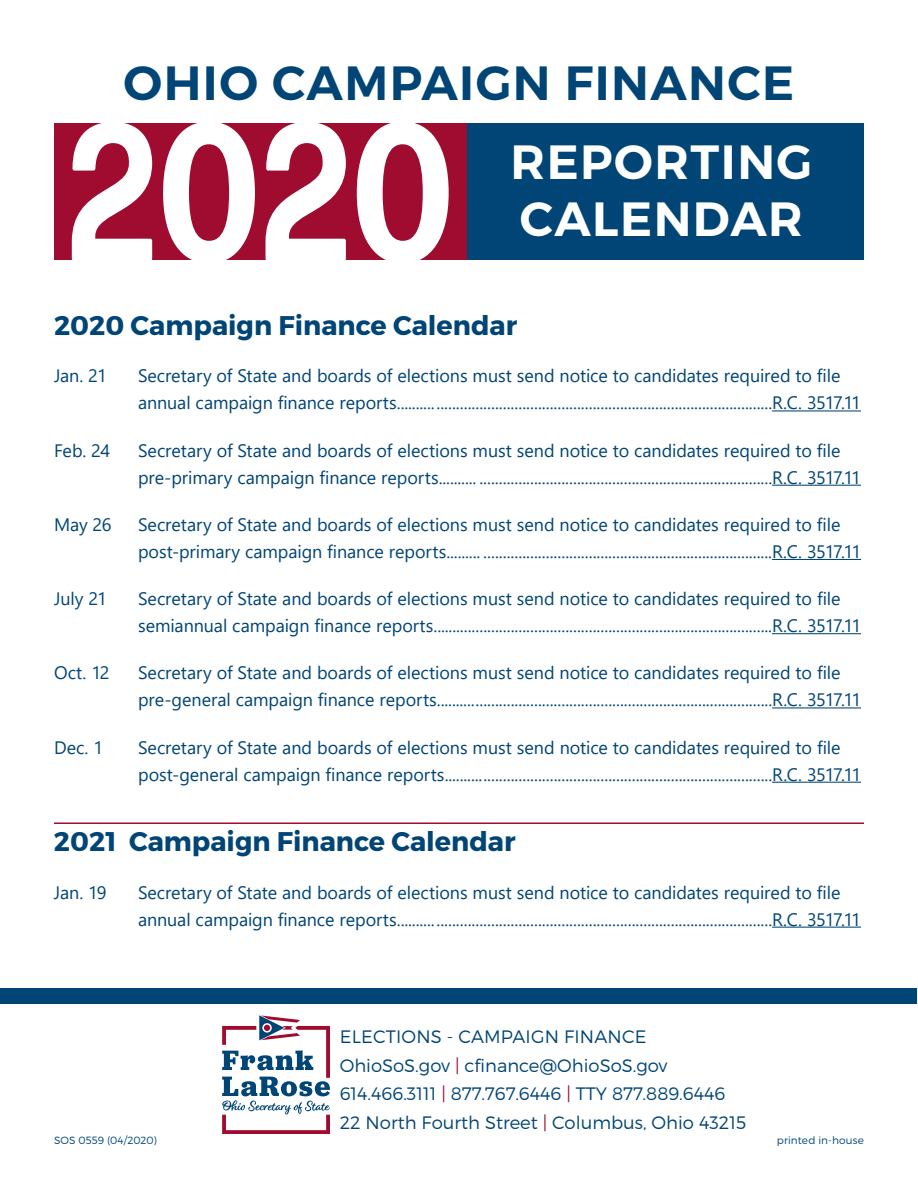
<style>
.page{position:relative;width:918px;height:1188px;background:#fff}
.page>*{position:absolute;margin:0;border:0;box-sizing:border-box;transform-origin:0 0}
.t1{font:700 194.7px "Forma DJR Deck";color:#fff;scale:.85 1}
.t2{font:600 48px "Montserrat";letter-spacing:.03em;color:#004576}
.t3{font:600 48px/57.6px "Montserrat";letter-spacing:.03em;color:#fff}
.t4{font:700 27px "Montserrat";color:#004576}
.t5{font:18px/27px "Segoe UI";letter-spacing:-.005em;color:#004576}
.t6{font:300 18px/28.5px "Montserrat";color:#004576}
.t7{font:300 10.5px "Montserrat";letter-spacing:.01em;color:#004576}
.s1{color:#a00c30}
</style>
<div class="page">
<hr style="left:772px;top:410px;width:89px;height:1px;background:#004576">
<hr style="left:772px;top:485px;width:89px;height:1px;background:#004576">
<hr style="left:772px;top:559px;width:89px;height:1px;background:#004576">
<hr style="left:772px;top:633px;width:89px;height:1px;background:#004576">
<hr style="left:772px;top:707px;width:89px;height:1px;background:#004576">
<hr style="left:772px;top:782px;width:89px;height:1px;background:#004576">
<hr style="left:54px;top:822px;width:810px;height:2px;background:#a00c30">
<hr style="left:772px;top:927px;width:89px;height:1px;background:#004576">
<svg style="left:222px;top:1015px;width:108px;height:119px"></svg>
<div style="left:459px;top:123px;width:405px;height:137px;background:#004576"></div>
<div style="left:1px;top:988px;width:916px;height:16px;background:#004576"></div>
<div style="left:54px;top:123px;width:412px;height:137px;background:#a00c30"></div>
<h2 class="t2" style="left:124px;top:53px;width:672px">OHIO CAMPAIGN FINANCE</h2>
<h1 class="t1" style="left:68px;top:68px;width:453px">2020</h1>
<h2 class="t3" style="left:511px;top:133px;width:303px">REPORTING<br>CALENDAR</h2>
<h3 class="t4" style="left:54px;top:309px;width:465px">2020 Campaign Finance Calendar</h3>
<p class="t5" style="left:54px;top:361px;width:54px">Jan. 21</p>
<p class="t5" style="left:138px;top:361px;width:725px">Secretary of State and boards of elections must send notice to candidates required to file annual campaign finance reports................................................................................................R.C. 3517.11</p>
<p class="t5" style="left:54px;top:435px;width:58px">Feb. 24</p>
<p class="t5" style="left:138px;top:435px;width:725px">Secretary of State and boards of elections must send notice to candidates required to file pre-primary campaign finance reports.......... ...........................................................................R.C. 3517.11</p>
<p class="t5" style="left:54px;top:509px;width:59px">May 26</p>
<p class="t5" style="left:138px;top:509px;width:725px">Secretary of State and boards of elections must send notice to candidates required to file post-primary campaign finance reports......... ..........................................................................R.C. 3517.11</p>
<p class="t5" style="left:54px;top:584px;width:54px">July 21</p>
<p class="t5" style="left:138px;top:584px;width:725px">Secretary of State and boards of elections must send notice to candidates required to file semiannual campaign finance reports.......................................................................................R.C. 3517.11</p>
<p class="t5" style="left:54px;top:658px;width:57px">Oct. 12</p>
<p class="t5" style="left:138px;top:658px;width:725px">Secretary of State and boards of elections must send notice to candidates required to file pre-general campaign finance reports......................................................................................R.C. 3517.11</p>
<p class="t5" style="left:54px;top:732px;width:51px">Dec. 1</p>
<p class="t5" style="left:138px;top:732px;width:725px">Secretary of State and boards of elections must send notice to candidates required to file post-general campaign finance reports....................................................................................R.C. 3517.11</p>
<h3 class="t4" style="left:54px;top:825px;width:463px">2021 Campaign Finance Calendar</h3>
<p class="t5" style="left:54px;top:877px;width:54px">Jan. 19</p>
<p class="t5" style="left:138px;top:877px;width:725px">Secretary of State and boards of elections must send notice to candidates required to file annual campaign finance reports................................................................................................R.C. 3517.11</p>
<p class="t6" style="left:340px;top:1022px;width:408px">ELECTIONS - CAMPAIGN FINANCE OhioSoS.gov <span class="s1">|</span> cfinance@OhioSoS.gov 614.466.3111 <span class="s1">|</span> 877.767.6446 <span class="s1">|</span> TTY 877.889.6446<br>22 North Fourth Street <span class="s1">|</span> Columbus, Ohio 43215</p>
<p class="t7" style="left:54px;top:1134px;width:104px">SOS 0559 (04/2020)</p>
<p class="t7" style="left:777px;top:1134px;width:89px">printed in-house</p>
</div>
